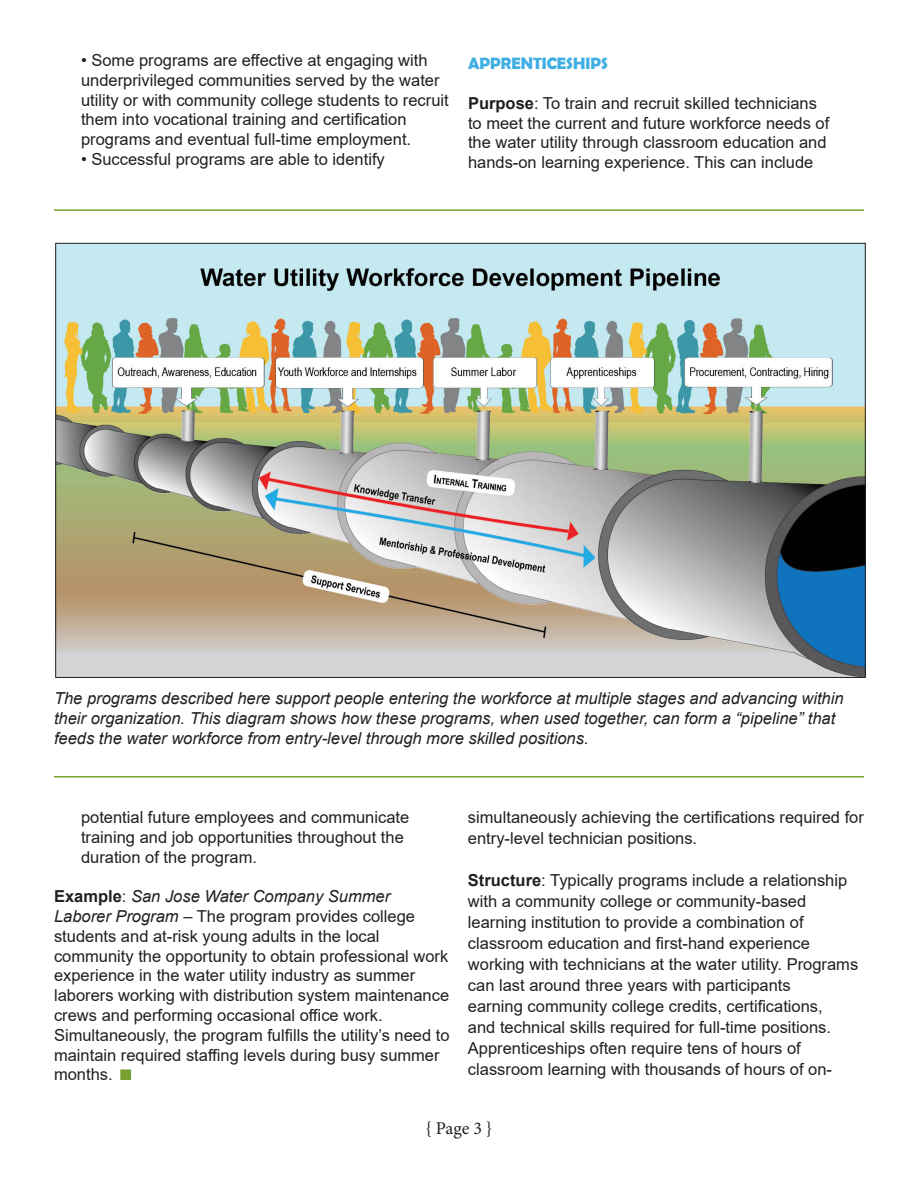
<style>
.page{position:relative;width:918px;height:1188px;background:#fff}
.page>*{position:absolute;margin:0;border:0;box-sizing:border-box;transform-origin:0 0}
.t1{font:18px "Minion Pro";color:#231f20}
.t2{font:16.5px/19.8px "Arial";color:#231f20}
.t3{font:italic 16.5px/19.8px "Arial";color:#231f20}
.t4{font:700 16.5px "Berlin Sans FB Demi";color:#3faee2}
.s1{font-weight:700}
.s2{font-style:italic}
</style>
<div class="page">
<hr style="left:54px;top:209px;width:810px;height:2px;background:#78a22f">
<img style="left:58px;top:245px;width:806px;height:431px">
<hr style="left:54px;top:776px;width:810px;height:2px;background:#78a22f">
<div style="left:120px;top:1070px;width:11px;height:10px;background:#78a22f"></div>
<p class="t2" style="left:81px;top:50px;width:369px">• Some programs are effective at engaging with underprivileged communities served by the water utility or with community college students to recruit them into vocational training and certification programs and eventual full-time employment.</p>
<p class="t2" style="left:81px;top:149px;width:305px">• Successful programs are able to identify</p>
<p class="t4" style="left:468px;top:54px;width:141px">APPRENTICESHIPS</p>
<p class="t2" style="left:468px;top:93px;width:363px"><span class="s1">Purpose</span>: To train and recruit skilled technicians to meet the current and future workforce needs of the water utility through classroom education and hands-on learning experience. This can include</p>
<p class="t3" style="left:54px;top:689px;width:791px">The programs described here support people entering the workforce at multiple stages and advancing within their organization. This diagram shows how these programs, when used together, can form a “pipeline” that feeds the water workforce from entry-level through more skilled positions.</p>
<p class="t2" style="left:81px;top:807px;width:330px">potential future employees and communicate training and job opportunities throughout the duration of the program.</p>
<p class="t2" style="left:54px;top:886px;width:397px"><span class="s1">Example</span>: <span class="s2">San Jose Water Company Summer Laborer Program</span> – The program provides college students and at-risk young adults in the local community the opportunity to obtain professional work experience in the water utility industry as summer laborers working with distribution system maintenance crews and performing occasional office work.<br>Simultaneously, the program fulfills the utility’s need to maintain required staffing levels during busy summer months.</p>
<p class="t2" style="left:468px;top:807px;width:397px;line-height:21px">simultaneously achieving the certifications required for entry-level technician positions.</p>
<p class="t2" style="left:468px;top:870px;width:392px;line-height:21px"><span class="s1">Structure</span>: Typically programs include a relationship with a community college or community-based learning institution to provide a combination of classroom education and first-hand experience working with technicians at the water utility. Programs can last around three years with participants<br>earning community college credits, certifications,<br>and technical skills required for full-time positions.<br>Apprenticeships often require tens of hours of classroom learning with thousands of hours of on-</p>
<p class="t1" style="left:426px;top:1116px;width:68px">{ Page 3 }</p>
</div>
